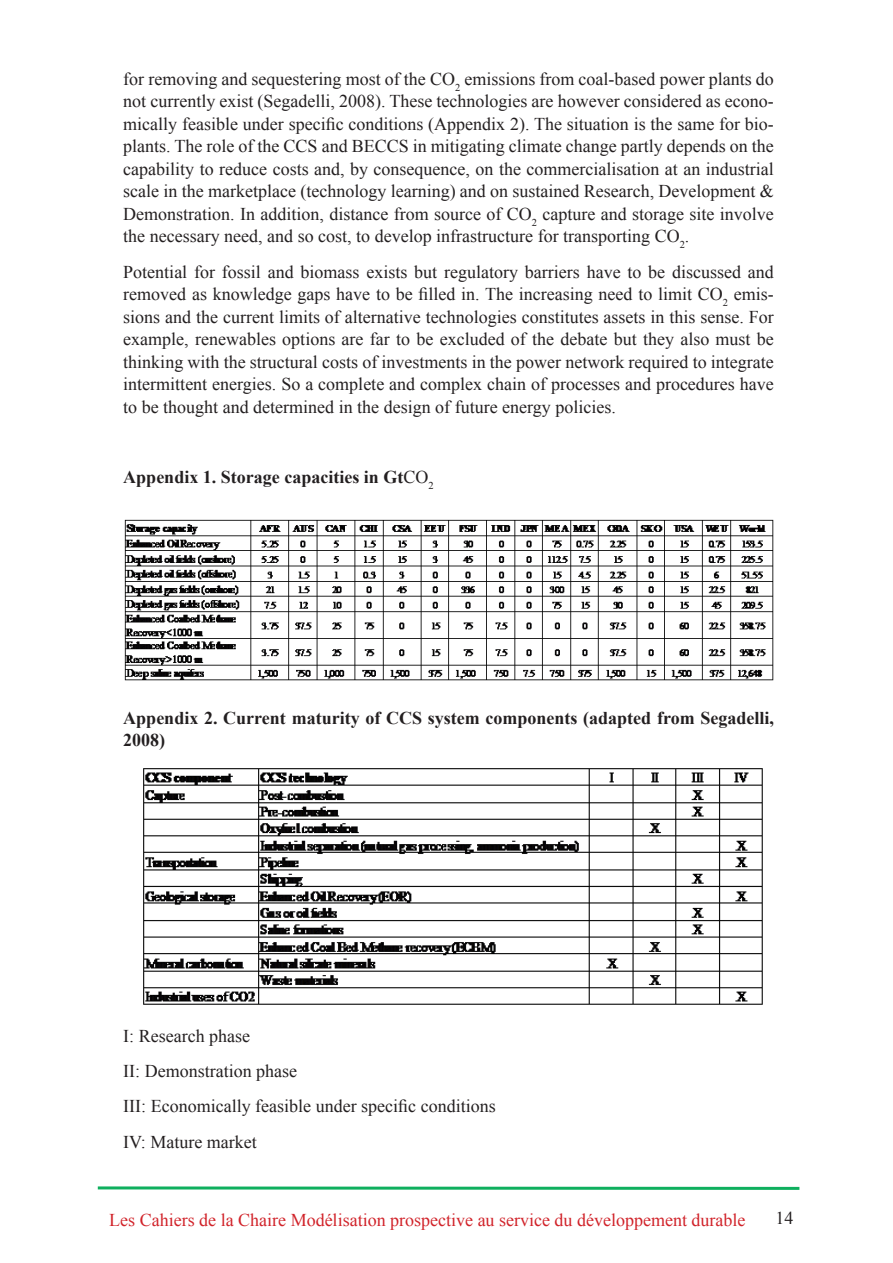
<style>
.page{position:relative;width:893px;height:1263px;background:#fff}
.page>*{position:absolute;margin:0;border:0;box-sizing:border-box;transform-origin:0 0}
.t1{font:18px/22.5px "Times New Roman";color:#231f20;text-align:justify}
.t2{font:700 18px/22.5px "Times New Roman";color:#231f20}
.t3{font:18px "Times New Roman";color:#d1232a}
.s1{font-weight:400}
</style>
<div class="page">
<svg style="left:98px;top:1186px;width:701px;height:4px;background:#49c285"></svg>
<img style="left:125px;top:520px;width:649px;height:161px">
<img style="left:143px;top:768px;width:620px;height:237px">
<p class="t1" style="left:123px;top:67px;width:652px">for removing and sequestering most of the CO<sub>2</sub> emissions from coal-based power plants do not currently exist (Segadelli, 2008). These technologies are however considered as econo&shy;mically feasible under specific conditions (Appendix 2). The situation is the same for bio&shy;plants. The role of the CCS and BECCS in mitigating climate change partly depends on the capability to reduce costs and, by consequence, on the commercialisation at an industrial scale in the marketplace (technology learning) and on sustained Research, Development &amp; Demonstration. In addition, distance from source of CO<sub>2</sub> capture and storage site involve the necessary need, and so cost, to develop infrastructure for transporting CO<sub>2</sub>.</p>
<p class="t1" style="left:123px;top:260px;width:652px">Potential for fossil and biomass exists but regulatory barriers have to be discussed and removed as knowledge gaps have to be filled in. The increasing need to limit CO<sub>2</sub> emis&shy;sions and the current limits of alternative technologies constitutes assets in this sense. For example, renewables options are far to be excluded of the debate but they also must be thinking with the structural costs of investments in the power network required to integrate intermittent energies. So a complete and complex chain of processes and procedures have to be thought and determined in the design of future energy policies.</p>
<p class="t2" style="left:123px;top:465px;width:312px">Appendix 1. Storage capacities in Gt<span class="s1">CO</span><sub>2</sub></p>
<p class="t2" style="left:123px;top:706px;width:652px">Appendix 2. Current maturity of CCS system components (adapted from Segadelli,<br>2008)</p>
<p class="t1" style="left:123px;top:1024px;width:128px">I: Research phase</p>
<p class="t1" style="left:123px;top:1060px;width:175px">II: Demonstration phase</p>
<p class="t1" style="left:123px;top:1095px;width:374px">III: Economically feasible under specific conditions</p>
<p class="t1" style="left:123px;top:1130px;width:135px">IV: Mature market</p>
<p class="t3" style="left:109px;top:1208px;width:638px">Les Cahiers de la Chaire Modélisation prospective au service du développement durable</p>
<p class="t1" style="left:775px;top:1207px;width:19px">14</p>
</div>
